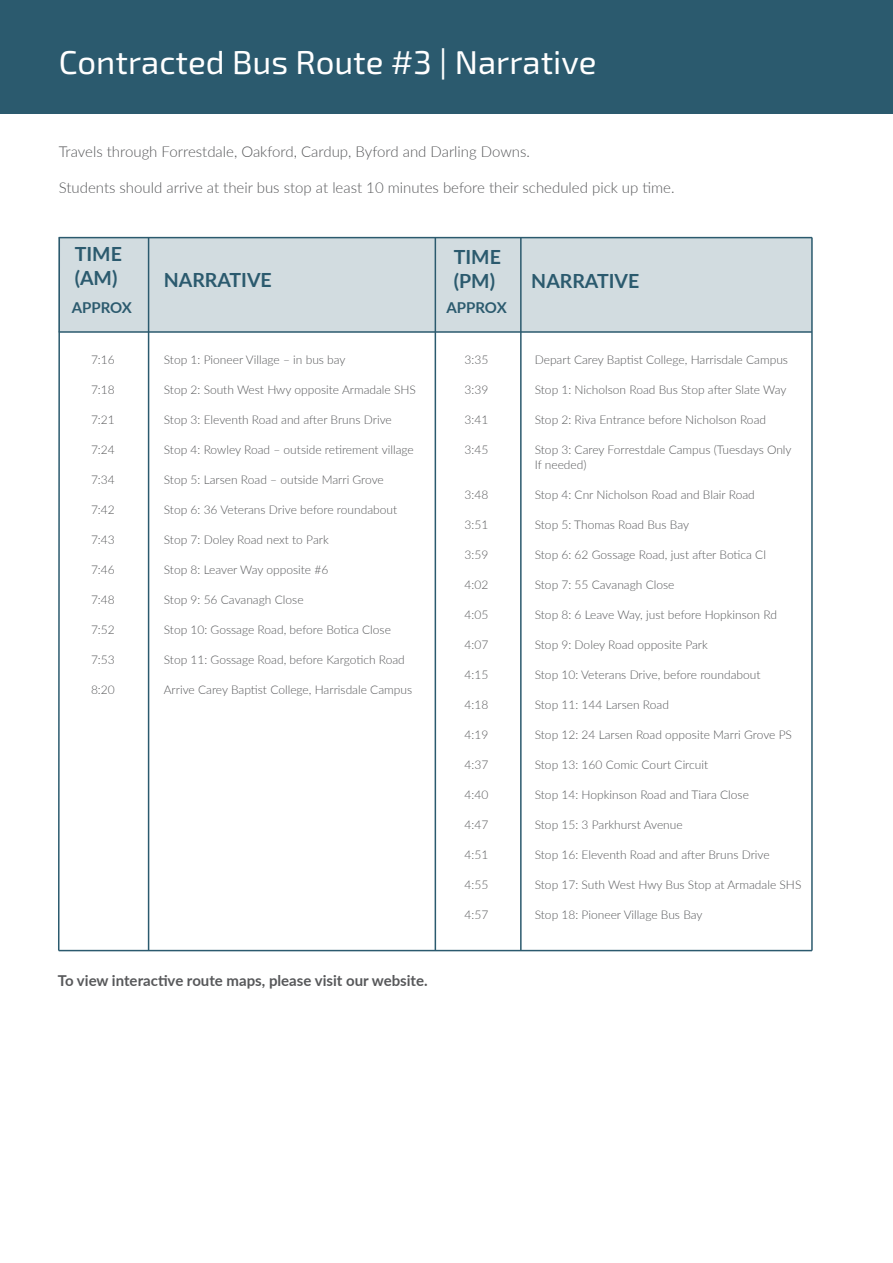
<style>
.page{position:relative;width:893px;height:1263px;background:#fff}
.page>*{position:absolute;margin:0;border:0;box-sizing:border-box;transform-origin:0 0}
.t1{font:33px "Exo 2";color:#fff}
.t2{font:700 19.5px/25.5px "Lato";color:#2b5a6e}
.t3{font:300 15px "Lato";color:#57585a}
.t4{font:700 15px "Lato";color:#57585a}
.t5{font:700 15px "Lato";color:#2b5a6e}
.t6{font:300 12px/15px "Lato";color:#57585a}
</style>
<div class="page">
<div style="left:59px;top:238px;width:753px;height:94px;background:#d2dce0"></div>
<hr style="left:148px;top:238px;width:1px;height:712px;background:#2b5a6e">
<hr style="left:59px;top:237px;width:753px;height:1px;background:#2b5a6e">
<hr style="left:59px;top:950px;width:753px;height:1px;background:#2b5a6e">
<hr style="left:59px;top:331px;width:753px;height:2px;background:#2b5a6e">
<hr style="left:435px;top:238px;width:1px;height:712px;background:#2b5a6e">
<hr style="left:520px;top:238px;width:2px;height:712px;background:#2b5a6e">
<svg style="left:58px;top:236px;width:3px;height:716px"></svg>
<hr style="left:811px;top:237px;width:2px;height:713px;background:#2b5a6e">
<div style="left:0;top:0;width:893px;height:114px;background:#2b5a6e"></div>
<h1 class="t1" style="left:59px;top:39px;width:539px">Contracted Bus Route #3 | Narrative</h1>
<p class="t3" style="left:59px;top:141px;width:473px">Travels through Forrestdale, Oakford, Cardup, Byford and Darling Downs.</p>
<p class="t3" style="left:59px;top:177px;width:617px">Students should arrive at their bus stop at least 10 minutes before their scheduled pick up time.</p>
<h2 class="t2" style="left:75px;top:240px;width:199px">TIME<br>(AM) NARRATIVE</h2>
<h2 class="t2" style="left:454px;top:244px;width:187px;line-height:23.9px">TIME<br>(PM) NARRATIVE</h2>
<p class="t5" style="left:72px;top:297px;width:62px">APPROX</p>
<p class="t5" style="left:446px;top:297px;width:62px">APPROX</p>
<p class="t6" style="left:91px;top:351px;width:25px">7:16</p>
<p class="t6" style="left:91px;top:381px;width:25px">7:18</p>
<p class="t6" style="left:91px;top:411px;width:25px">7:21</p>
<p class="t6" style="left:91px;top:441px;width:25px">7:24</p>
<p class="t6" style="left:91px;top:471px;width:25px">7:34</p>
<p class="t6" style="left:91px;top:501px;width:25px">7:42</p>
<p class="t6" style="left:91px;top:531px;width:25px">7:43</p>
<p class="t6" style="left:91px;top:561px;width:25px">7:46</p>
<p class="t6" style="left:91px;top:591px;width:25px">7:48</p>
<p class="t6" style="left:91px;top:621px;width:25px">7:52</p>
<p class="t6" style="left:91px;top:651px;width:25px">7:53</p>
<p class="t6" style="left:91px;top:681px;width:25px">8:20</p>
<p class="t6" style="left:164px;top:351px;width:183px">Stop 1: Pioneer Village – in bus bay</p>
<p class="t6" style="left:164px;top:381px;width:254px">Stop 2: South West Hwy opposite Armadale SHS</p>
<p class="t6" style="left:164px;top:411px;width:230px">Stop 3: Eleventh Road and after Bruns Drive</p>
<p class="t6" style="left:164px;top:441px;width:252px">Stop 4: Rowley Road – outside retirement village</p>
<p class="t6" style="left:164px;top:471px;width:222px">Stop 5: Larsen Road – outside Marri Grove</p>
<p class="t6" style="left:164px;top:501px;width:235px">Stop 6: 36 Veterans Drive before roundabout</p>
<p class="t6" style="left:164px;top:531px;width:166px">Stop 7: Doley Road next to Park</p>
<p class="t6" style="left:164px;top:561px;width:166px">Stop 8: Leaver Way opposite #6</p>
<p class="t6" style="left:164px;top:591px;width:141px">Stop 9: 56 Cavanagh Close</p>
<p class="t6" style="left:164px;top:621px;width:229px">Stop 10: Gossage Road, before Botica Close</p>
<p class="t6" style="left:164px;top:651px;width:243px">Stop 11: Gossage Road, before Kargotich Road</p>
<p class="t6" style="left:164px;top:681px;width:250px">Arrive Carey Baptist College, Harrisdale Campus</p>
<p class="t4" style="left:58px;top:969px;width:371px">To view interactive route maps, please visit our website.</p>
<p class="t6" style="left:465px;top:352px;width:25px">3:35</p>
<p class="t6" style="left:465px;top:382px;width:25px">3:39</p>
<p class="t6" style="left:465px;top:412px;width:25px">3:41</p>
<p class="t6" style="left:465px;top:442px;width:25px">3:45</p>
<p class="t6" style="left:465px;top:487px;width:25px">3:48</p>
<p class="t6" style="left:465px;top:517px;width:25px">3:51</p>
<p class="t6" style="left:465px;top:547px;width:25px">3:59</p>
<p class="t6" style="left:465px;top:577px;width:25px">4:02</p>
<p class="t6" style="left:465px;top:607px;width:25px">4:05</p>
<p class="t6" style="left:465px;top:637px;width:25px">4:07</p>
<p class="t6" style="left:465px;top:667px;width:25px">4:15</p>
<p class="t6" style="left:465px;top:697px;width:25px">4:18</p>
<p class="t6" style="left:465px;top:727px;width:25px">4:19</p>
<p class="t6" style="left:465px;top:757px;width:25px">4:37</p>
<p class="t6" style="left:465px;top:787px;width:25px">4:40</p>
<p class="t6" style="left:465px;top:817px;width:25px">4:47</p>
<p class="t6" style="left:465px;top:847px;width:25px">4:51</p>
<p class="t6" style="left:465px;top:877px;width:25px">4:55</p>
<p class="t6" style="left:465px;top:907px;width:25px">4:57</p>
<p class="t6" style="left:535px;top:351px;width:255px">Depart Carey Baptist College, Harrisdale Campus</p>
<p class="t6" style="left:535px;top:381px;width:253px">Stop 1: Nicholson Road Bus Stop after Slate Way</p>
<p class="t6" style="left:535px;top:411px;width:233px">Stop 2: Riva Entrance before Nicholson Road</p>
<p class="t6" style="left:535px;top:441px;width:258px">Stop 3: Carey Forrestdale Campus (Tuesdays Only<br>If needed)</p>
<p class="t6" style="left:535px;top:486px;width:222px">Stop 4: Cnr Nicholson Road and Blair Road</p>
<p class="t6" style="left:535px;top:516px;width:156px">Stop 5: Thomas Road Bus Bay</p>
<p class="t6" style="left:535px;top:546px;width:233px">Stop 6: 62 Gossage Road, just after Botica Cl</p>
<p class="t6" style="left:535px;top:576px;width:141px">Stop 7: 55 Cavanagh Close</p>
<p class="t6" style="left:535px;top:606px;width:244px">Stop 8: 6 Leave Way, just before Hopkinson Rd</p>
<p class="t6" style="left:535px;top:636px;width:175px">Stop 9: Doley Road opposite Park</p>
<p class="t6" style="left:535px;top:666px;width:227px">Stop 10: Veterans Drive, before roundabout</p>
<p class="t6" style="left:535px;top:696px;width:136px">Stop 11: 144 Larsen Road</p>
<p class="t6" style="left:535px;top:726px;width:259px">Stop 12: 24 Larsen Road opposite Marri Grove PS</p>
<p class="t6" style="left:535px;top:756px;width:175px">Stop 13: 160 Comic Court Circuit</p>
<p class="t6" style="left:535px;top:786px;width:216px">Stop 14: Hopkinson Road and Tiara Close</p>
<p class="t6" style="left:535px;top:816px;width:149px">Stop 15: 3 Parkhurst Avenue</p>
<p class="t6" style="left:535px;top:846px;width:236px">Stop 16: Eleventh Road and after Bruns Drive</p>
<p class="t6" style="left:535px;top:876px;width:268px">Stop 17: Suth West Hwy Bus Stop at Armadale SHS</p>
<p class="t6" style="left:535px;top:906px;width:169px">Stop 18: Pioneer Village Bus Bay</p>
</div>
